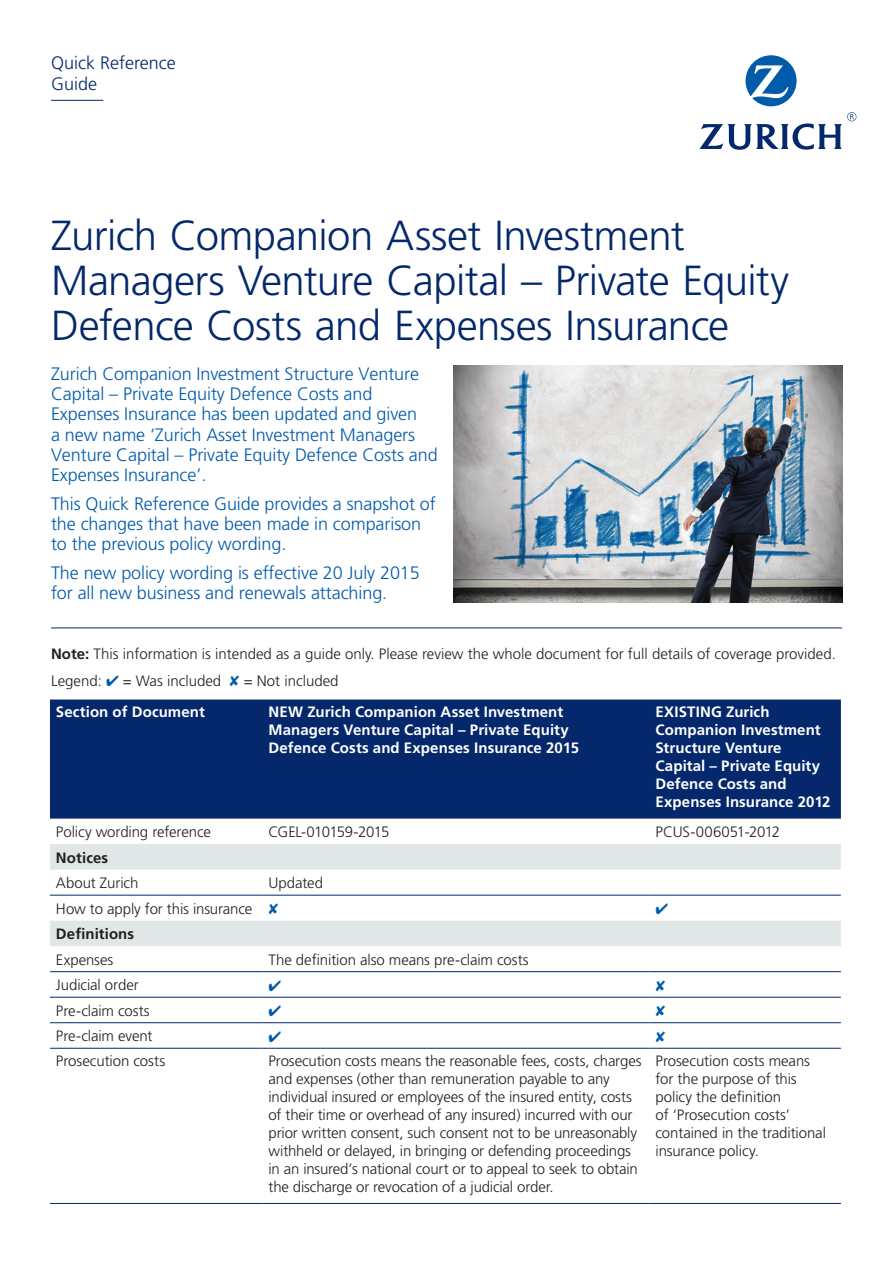
<style>
.page{position:relative;width:893px;height:1263px;background:#fff}
.page>*{position:absolute;margin:0;border:0;box-sizing:border-box;transform-origin:0 0}
.Main_title{font:300 42px/45px "Frutiger";letter-spacing:-.015em;color:#04286b}
.Intro_text{font:300 18px/20.2px "Frutiger";letter-spacing:-.005em;color:#015aaa}
.Text_12_14{font:300 18px/21px "Frutiger";color:#04286b}
.Table_Text_10_12{font:300 15px/18px "Frutiger";letter-spacing:-.01em;color:#231f20}
.Table_Head_Bold_10_1{font:700 15px/18px "Frutiger";letter-spacing:.005em;color:#fff}
.Body_text{font:300 15px "Frutiger";color:#231f20}
.Table_-_Head_Bold_9{font:700 15px "Frutiger";letter-spacing:.005em;color:#231f20}
.Table_Text_10_12-2{font:300 15px "Frutiger";letter-spacing:-.045em;color:#231f20}
.s1{font-weight:700}
.s2{color:#015aaa}
</style>
<div class="page">
<hr style="left:51px;top:100px;width:52px;height:1px;background:#04286b">
<hr style="left:51px;top:627px;width:791px;height:1px;background:#04286b">
<img style="left:454px;top:366px;width:388px;height:237px">
<svg style="left:745px;top:55px;width:52px;height:51px"></svg>
<svg style="left:699px;top:112px;width:157px;height:38px"></svg>
<div style="left:50px;top:699px;width:791px;height:120px;background:#04286b"></div>
<svg style="left:50px;top:844px;width:791px;height:102px;fill:#e3e9e9"></svg>
<hr style="left:50px;top:895px;width:213px;height:1px;background:#04286b">
<hr style="left:263px;top:895px;width:386px;height:1px;background:#04286b">
<hr style="left:649px;top:895px;width:192px;height:1px;background:#04286b">
<hr style="left:50px;top:971px;width:213px;height:1px;background:#04286b">
<hr style="left:263px;top:971px;width:386px;height:1px;background:#04286b">
<hr style="left:649px;top:971px;width:192px;height:1px;background:#04286b">
<hr style="left:50px;top:1203px;width:213px;height:1px;background:#04286b">
<hr style="left:263px;top:1203px;width:386px;height:1px;background:#04286b">
<hr style="left:649px;top:1203px;width:192px;height:1px;background:#04286b">
<hr style="left:50px;top:997px;width:213px;height:1px;background:#04286b">
<hr style="left:263px;top:997px;width:386px;height:1px;background:#04286b">
<hr style="left:649px;top:997px;width:192px;height:1px;background:#04286b">
<hr style="left:50px;top:1022px;width:213px;height:1px;background:#04286b">
<hr style="left:263px;top:1022px;width:386px;height:1px;background:#04286b">
<hr style="left:649px;top:1022px;width:192px;height:1px;background:#04286b">
<hr style="left:50px;top:1048px;width:213px;height:1px;background:#04286b">
<hr style="left:263px;top:1048px;width:386px;height:1px;background:#04286b">
<hr style="left:649px;top:1048px;width:192px;height:1px;background:#04286b">
<svg style="left:269px;top:903px;width:9px;height:11px"></svg>
<svg style="left:656px;top:903px;width:12px;height:11px"></svg>
<p class="Text_12_14" style="left:51px;top:53px;width:126px">Quick Reference<br>Guide</p>
<p class="Main_title" style="left:51px;top:213px;width:739px">Zurich Companion Asset Investment<br>Managers Venture Capital – Private Equity<br>Defence Costs and Expenses Insurance</p>
<p class="Intro_text" style="left:51px;top:363px;width:388px">Zurich Companion Investment Structure Venture Capital – Private Equity Defence Costs and Expenses Insurance has been updated and given<br>a new name ‘Zurich Asset Investment Managers Venture Capital – Private Equity Defence Costs and Expenses Insurance’.</p>
<p class="Intro_text" style="left:51px;top:493px;width:386px">This Quick Reference Guide provides a snapshot of the changes that have been made in comparison to the previous policy wording.</p>
<p class="Intro_text" style="left:51px;top:563px;width:370px">The new policy wording is effective 20 July 2015 for all new business and renewals attaching.</p>
<p class="Body_text" style="left:51px;top:646px;width:786px"><span class="s1">Note:</span> This information is intended as a guide only. Please review the whole document for full details of coverage provided.</p>
<p class="Body_text" style="left:51px;top:672px;width:172px">Legend: <span class="s2">✔</span> = Was included</p>
<p class="Body_text" style="left:244px;top:672px;width:96px">= Not included</p>
<p class="Table_Head_Bold_10_1" style="left:56px;top:703px;width:150px">Section of Document</p>
<p class="Table_Head_Bold_10_1" style="left:269px;top:703px;width:312px">NEW Zurich Companion Asset Investment<br>Managers Venture Capital – Private Equity<br>Defence Costs and Expenses Insurance 2015</p>
<p class="Table_Head_Bold_10_1" style="left:655px;top:703px;width:177px">EXISTING Zurich<br>Companion Investment<br>Structure Venture<br>Capital – Private Equity<br>Defence Costs and<br>Expenses Insurance 2012</p>
<p class="Table_Text_10_12" style="left:56px;top:823px;width:157px">Policy wording reference</p>
<p class="Table_Text_10_12-2" style="left:269px;top:823px;width:122px">CGEL-010159-2015</p>
<p class="Table_Text_10_12" style="left:655px;top:823px;width:126px">PCUS-006051-2012</p>
<p class="Table_-_Head_Bold_9" style="left:56px;top:849px;width:54px">Notices</p>
<p class="Table_Text_10_12" style="left:56px;top:874px;width:84px">About Zurich</p>
<p class="Table_Text_10_12" style="left:269px;top:874px;width:56px">Updated</p>
<p class="Table_Text_10_12" style="left:56px;top:899px;width:198px">How to apply for this insurance</p>
<p class="Table_-_Head_Bold_9" style="left:56px;top:925px;width:80px">Definitions</p>
<p class="Table_Text_10_12" style="left:56px;top:950px;width:59px">Expenses</p>
<p class="Table_Text_10_12" style="left:269px;top:950px;width:262px">The definition also means pre-claim costs</p>
<p class="Table_Text_10_12" style="left:56px;top:976px;width:84px">Judicial order</p>
<p class="Table_Text_10_12" style="left:56px;top:1002px;width:95px">Pre-claim costs</p>
<p class="Table_Text_10_12" style="left:56px;top:1027px;width:98px">Pre-claim event</p>
<p class="Table_Text_10_12" style="left:56px;top:1052px;width:111px">Prosecution costs</p>
<p class="Table_Text_10_12" style="left:269px;top:1052px;width:374px">Prosecution costs means the reasonable fees, costs, charges and expenses (other than remuneration payable to any individual insured or employees of the insured entity, costs of their time or overhead of any insured) incurred with our prior written consent, such consent not to be unreasonably withheld or delayed, in bringing or defending proceedings in an insured’s national court or to appeal to seek to obtain the discharge or revocation of a judicial order.</p>
<p class="Table_Text_10_12" style="left:655px;top:1052px;width:172px">Prosecution costs means for the purpose of this policy the definition<br>of ‘Prosecution costs’ contained in the traditional insurance policy.</p>
</div>
